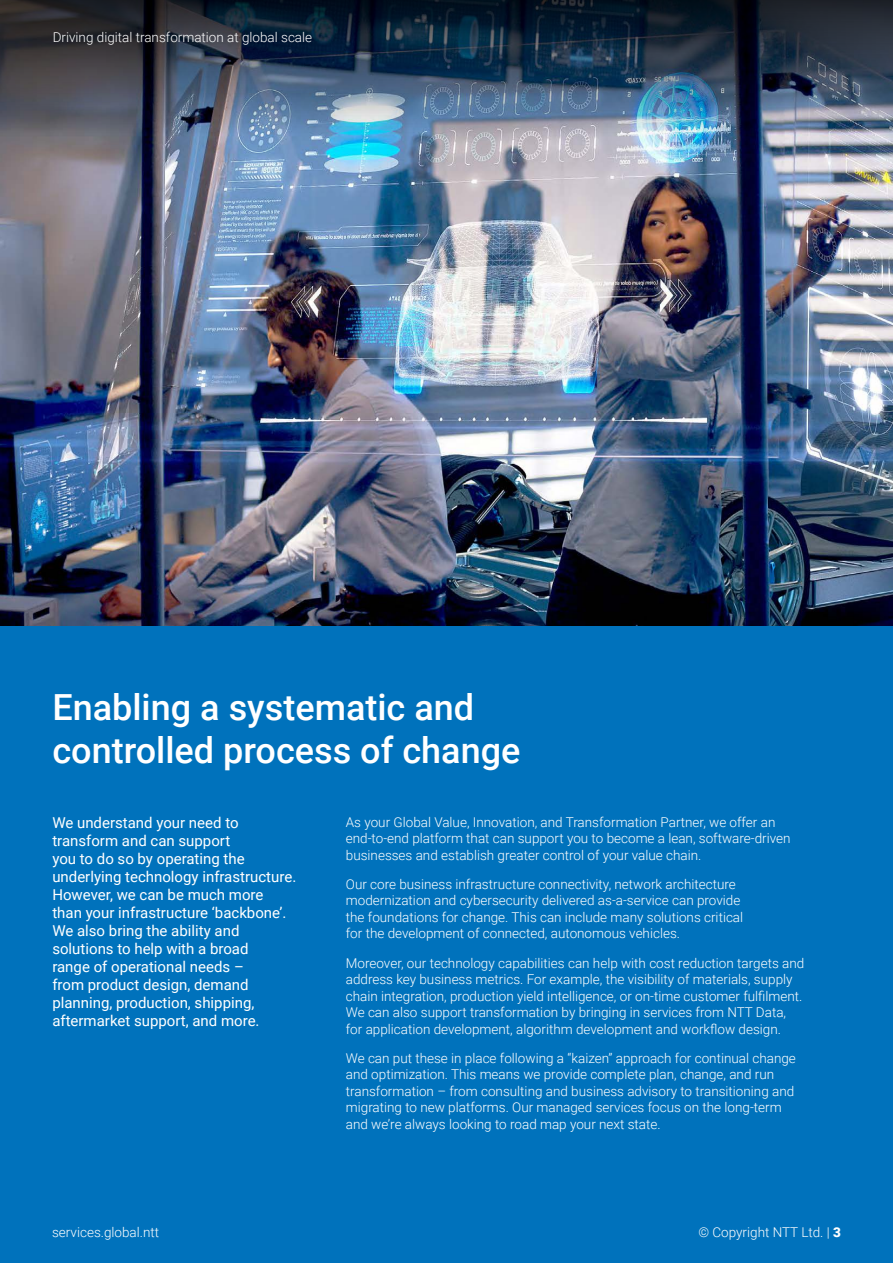
<style>
.page{position:relative;width:893px;height:1263px;background:#0072bc}
.page>*{position:absolute;margin:0;border:0;box-sizing:border-box;transform-origin:0 0}
.t1{font:500 36px/43.2px "Roboto";color:#fff}
.Intro{font:15px/18px "Roboto";color:#fff}
.t2{font:300 13.5px/16.5px "Roboto";color:#fff}
.s1{font-weight:900}
</style>
<div class="page">
<img style="left:0;top:145px;width:893px;height:480px">
<img style="left:0;top:0;width:893px;height:145px">
<p class="t2" style="left:53px;top:28px;width:261px">Driving digital transformation at global scale</p>
<h1 class="t1" style="left:52px;top:684px;width:470px">Enabling a systematic and controlled process of change</h1>
<p class="Intro" style="left:52px;top:813px;width:245px">We understand your need to transform and can support<br>you to do so by operating the underlying technology infrastructure.<br>However, we can be much more than your infrastructure ‘backbone’.<br>We also bring the ability and solutions to help with a broad<br>range of operational needs –<br>from product design, demand planning, production, shipping, aftermarket support, and more.</p>
<p class="t2" style="left:346px;top:813px;width:446px">As your Global Value, Innovation, and Transformation Partner, we offer an end-to-end platform that can support you to become a lean, software-driven businesses and establish greater control of your value chain.</p>
<p class="t2" style="left:346px;top:875px;width:399px">Our core business infrastructure connectivity, network architecture modernization and cybersecurity delivered as-a-service can provide the foundations for change. This can include many solutions critical for the development of connected, autonomous vehicles.</p>
<p class="t2" style="left:346px;top:954px;width:460px">Moreover, our technology capabilities can help with cost reduction targets and address key business metrics. For example, the visibility of materials, supply chain integration, production yield intelligence, or on-time customer fulfilment.<br>We can also support transformation by bringing in services from NTT Data, for application development, algorithm development and workflow design.</p>
<p class="t2" style="left:346px;top:1049px;width:452px">We can put these in place following a “kaizen” approach for continual change and optimization. This means we provide complete plan, change, and run transformation – from consulting and business advisory to transitioning and migrating to new platforms. Our managed services focus on the long-term and we’re always looking to road map your next state.</p>
<p class="t2" style="left:52px;top:1223px;width:109px">services.global.ntt</p>
<p class="t2" style="left:698px;top:1223px;width:144px">© Copyright NTT Ltd. | <span class="s1">3</span></p>
</div>
